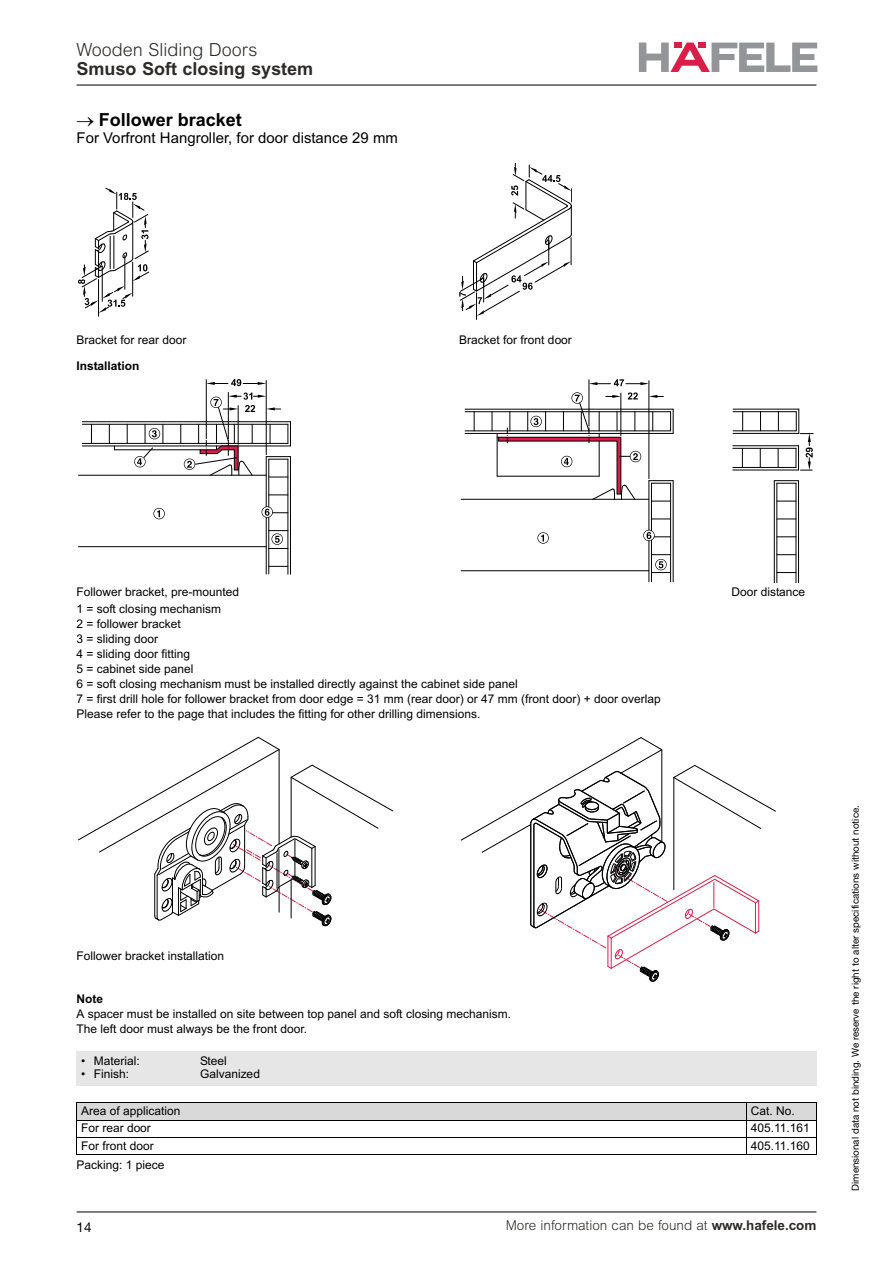
<style>
.page{position:relative;width:893px;height:1263px;background:#fff}
.page>*{position:absolute;margin:0;border:0;box-sizing:border-box;transform-origin:0 0}
.t1{font:700 18px "Arial MT Std";color:#2d2b29}
.t2{font:300 18px "Arial MT Std";color:#2d2b29}
.t3{font:18px "Arial Bold+T42+ISNEHI";color:#000}
.t4{font:15px "Arial+T42+GBXBHM";letter-spacing:.005em;color:#000}
.t5{font:300 13.5px "Arial MT Std";color:#2d2b29}
.t6{font:13.5px "Helvetica Neue";color:#000}
.t7{font:12px/15px "Arial+T42+GBXBHM";color:#000}
.t8{font:12px "Arial Bold+T42+ISNEHI";color:#000}
.t9{font:9.75px "Helvetica Neue";color:#000}
.s1{font-weight:700}
</style>
<div class="page">
<hr style="left:77px;top:85px;width:739px;height:1px;background:#000">
<hr style="left:77px;top:1211px;width:739px;height:1px;background:#000">
<svg style="left:639px;top:43px;width:178px;height:29px"></svg>
<div style="left:77px;top:1051px;width:119px;height:17px;background:#e6e6e6"></div>
<div style="left:196px;top:1051px;width:620px;height:17px;background:#e6e6e6"></div>
<div style="left:77px;top:1068px;width:119px;height:18px;background:#e6e6e6"></div>
<div style="left:196px;top:1068px;width:620px;height:18px;background:#e6e6e6"></div>
<div style="left:77px;top:1103px;width:669px;height:17px;background:#d9d9d9"></div>
<div style="left:746px;top:1103px;width:70px;height:17px;background:#d9d9d9"></div>
<hr style="left:76px;top:1103px;width:1px;height:51px;background:#000">
<hr style="left:746px;top:1103px;width:1px;height:52px;background:#000">
<hr style="left:816px;top:1103px;width:1px;height:51px;background:#000">
<hr style="left:76px;top:1103px;width:741px;height:1px;background:#000">
<hr style="left:76px;top:1120px;width:741px;height:1px;background:#000">
<hr style="left:76px;top:1137px;width:741px;height:1px;background:#000">
<hr style="left:76px;top:1154px;width:741px;height:1px;background:#000">
<hr style="left:98px;top:279px;width:1px;height:37px;background:#000">
<svg style="left:78px;top:188px;width:71px;height:125px"></svg>
<svg style="left:459px;top:163px;width:113px;height:156px"></svg>
<hr style="left:290px;top:457px;width:1px;height:117px;background:#000">
<hr style="left:266px;top:457px;width:1px;height:117px;background:#000">
<hr style="left:82px;top:445px;width:208px;height:1px;background:#000">
<hr style="left:82px;top:421px;width:208px;height:1px;background:#000">
<hr style="left:78px;top:475px;width:188px;height:1px;background:#000">
<hr style="left:78px;top:546px;width:188px;height:1px;background:#000">
<hr style="left:266px;top:380px;width:1px;height:75px;background:#000">
<hr style="left:206px;top:380px;width:1px;height:59px;background:#000">
<hr style="left:228px;top:392px;width:1px;height:47px;background:#000">
<hr style="left:269px;top:459px;width:1px;height:115px;background:#000">
<hr style="left:288px;top:459px;width:1px;height:115px;background:#000">
<hr style="left:82px;top:443px;width:206px;height:1px;background:#000">
<hr style="left:82px;top:424px;width:206px;height:1px;background:#000">
<svg style="left:127px;top:424px;width:1px;height:19px"></svg>
<svg style="left:109px;top:424px;width:6px;height:26px"></svg>
<svg style="left:91px;top:425px;width:1px;height:18px"></svg>
<svg style="left:269px;top:495px;width:19px;height:1px"></svg>
<svg style="left:269px;top:566px;width:19px;height:1px"></svg>
<hr style="left:114px;top:449px;width:86px;height:1px;background:#000">
<svg style="left:206px;top:379px;width:60px;height:7px"></svg>
<svg style="left:153px;top:508px;width:12px;height:11px"></svg>
<svg style="left:154px;top:508px;width:10px;height:11px"></svg>
<svg style="left:157px;top:510px;width:3px;height:7px"></svg>
<svg style="left:269px;top:530px;width:19px;height:19px"></svg>
<svg style="left:261px;top:506px;width:27px;height:12px"></svg>
<svg style="left:134px;top:424px;width:30px;height:43px"></svg>
<svg style="left:180px;top:393px;width:111px;height:85px"></svg>
<hr style="left:673px;top:481px;width:1px;height:100px;background:#000">
<hr style="left:648px;top:481px;width:1px;height:100px;background:#000">
<hr style="left:465px;top:433px;width:208px;height:1px;background:#000">
<hr style="left:465px;top:409px;width:208px;height:1px;background:#000">
<hr style="left:461px;top:499px;width:188px;height:1px;background:#000">
<hr style="left:461px;top:570px;width:188px;height:1px;background:#000">
<hr style="left:649px;top:381px;width:1px;height:98px;background:#000">
<hr style="left:589px;top:380px;width:1px;height:46px;background:#000">
<hr style="left:651px;top:483px;width:1px;height:98px;background:#000">
<hr style="left:670px;top:483px;width:1px;height:98px;background:#000">
<svg style="left:649px;top:480px;width:24px;height:4px"></svg>
<hr style="left:465px;top:431px;width:206px;height:1px;background:#000">
<hr style="left:465px;top:411px;width:206px;height:1px;background:#000">
<svg style="left:670px;top:409px;width:4px;height:24px"></svg>
<svg style="left:652px;top:412px;width:1px;height:19px"></svg>
<svg style="left:474px;top:412px;width:1px;height:19px"></svg>
<svg style="left:652px;top:501px;width:19px;height:1px"></svg>
<svg style="left:652px;top:519px;width:19px;height:1px"></svg>
<svg style="left:649px;top:395px;width:14px;height:3px"></svg>
<svg style="left:589px;top:379px;width:60px;height:7px"></svg>
<svg style="left:537px;top:532px;width:12px;height:12px"></svg>
<svg style="left:538px;top:533px;width:10px;height:10px"></svg>
<svg style="left:541px;top:535px;width:3px;height:6px"></svg>
<svg style="left:652px;top:554px;width:19px;height:19px"></svg>
<svg style="left:643px;top:530px;width:28px;height:11px"></svg>
<svg style="left:492px;top:392px;width:149px;height:108px"></svg>
<hr style="left:798px;top:481px;width:1px;height:101px;background:#000">
<hr style="left:774px;top:481px;width:1px;height:101px;background:#000">
<hr style="left:733px;top:470px;width:65px;height:1px;background:#000">
<hr style="left:733px;top:445px;width:65px;height:1px;background:#000">
<hr style="left:777px;top:483px;width:1px;height:99px;background:#000">
<hr style="left:796px;top:483px;width:1px;height:99px;background:#000">
<svg style="left:774px;top:480px;width:24px;height:4px"></svg>
<hr style="left:733px;top:467px;width:63px;height:1px;background:#000">
<hr style="left:733px;top:448px;width:63px;height:1px;background:#000">
<svg style="left:778px;top:448px;width:1px;height:19px"></svg>
<svg style="left:760px;top:448px;width:1px;height:19px"></svg>
<svg style="left:742px;top:449px;width:1px;height:18px"></svg>
<svg style="left:777px;top:501px;width:19px;height:1px"></svg>
<svg style="left:777px;top:519px;width:19px;height:1px"></svg>
<svg style="left:777px;top:537px;width:19px;height:1px"></svg>
<svg style="left:777px;top:554px;width:19px;height:1px"></svg>
<svg style="left:778px;top:572px;width:18px;height:1px"></svg>
<hr style="left:733px;top:433px;width:66px;height:1px;background:#000">
<hr style="left:733px;top:409px;width:66px;height:1px;background:#000">
<hr style="left:733px;top:431px;width:63px;height:1px;background:#000">
<hr style="left:733px;top:411px;width:63px;height:1px;background:#000">
<svg style="left:778px;top:412px;width:1px;height:19px"></svg>
<svg style="left:760px;top:412px;width:1px;height:19px"></svg>
<svg style="left:742px;top:412px;width:1px;height:19px"></svg>
<svg style="left:796px;top:409px;width:17px;height:62px"></svg>
<svg style="left:78px;top:736px;width:316px;height:191px"></svg>
<svg style="left:460px;top:737px;width:316px;height:245px"></svg>
<h1 class="t2" style="left:77px;top:43px;width:182px">Wooden Sliding Doors</h1>
<h1 class="t1" style="left:77px;top:62px;width:238px">Smuso Soft closing system</h1>
<h1 class="t3" style="left:77px;top:108px;width:167px">□ Follower bracket</h1>
<p class="t4" style="left:77px;top:128px;width:323px">For Vorfront Hangroller, for door distance 29 mm</p>
<p class="t7" style="left:77px;top:333px;width:111px">Bracket for rear door</p>
<p class="t7" style="left:459px;top:333px;width:114px">Bracket for front door</p>
<p class="t8" style="left:77px;top:358px;width:65px">Installation</p>
<p class="t7" style="left:77px;top:585px;width:164px">Follower bracket, pre-mounted</p>
<p class="t7" style="left:731px;top:585px;width:75px">Door distance</p>
<p class="t7" style="left:77px;top:601px;width:586px">1 = soft closing mechanism<br>2 = follower bracket<br>3 = sliding door<br>4 = sliding door fitting<br>5 = cabinet side panel<br>6 = soft closing mechanism must be installed directly against the cabinet side panel<br>7 = first drill hole for follower bracket from door edge = 31 mm (rear door) or 47 mm (front door) + door overlap Please refer to the page that includes the fitting for other drilling dimensions.</p>
<p class="t7" style="left:77px;top:948px;width:149px">Follower bracket installation</p>
<p class="t8" style="left:77px;top:991px;width:28px">Note</p>
<p class="t7" style="left:77px;top:1007px;width:436px">A spacer must be installed on site between top panel and soft closing mechanism.<br>The left door must always be the front door.</p>
<p class="t7" style="left:81px;top:1053px;width:60px">• Material:</p>
<p class="t7" style="left:200px;top:1053px;width:28px">Steel</p>
<p class="t7" style="left:81px;top:1066px;width:50px">• Finish:</p>
<p class="t7" style="left:200px;top:1066px;width:61px">Galvanized</p>
<p class="t7" style="left:81px;top:1103px;width:101px">Area of application</p>
<p class="t7" style="left:751px;top:1103px;width:46px">Cat. No.</p>
<p class="t7" style="left:81px;top:1121px;width:71px">For rear door</p>
<p class="t7" style="left:751px;top:1121px;width:61px">405.11.161</p>
<p class="t7" style="left:81px;top:1138px;width:74px">For front door</p>
<p class="t7" style="left:751px;top:1138px;width:61px">405.11.160</p>
<p class="t7" style="left:77px;top:1157px;width:89px">Packing: 1 piece</p>
<p class="t6" style="left:77px;top:1222px;width:17px">14</p>
<p class="t5" style="left:506px;top:1220px;width:312px">More information can be found at <span class="s1">www.hafele.com</span></p>
<p class="t9" style="left:852px;top:1191px;width:387px;rotate:-90deg">Dimensional data not binding. We reserve the right to alter specifications without notice.</p>
</div>
